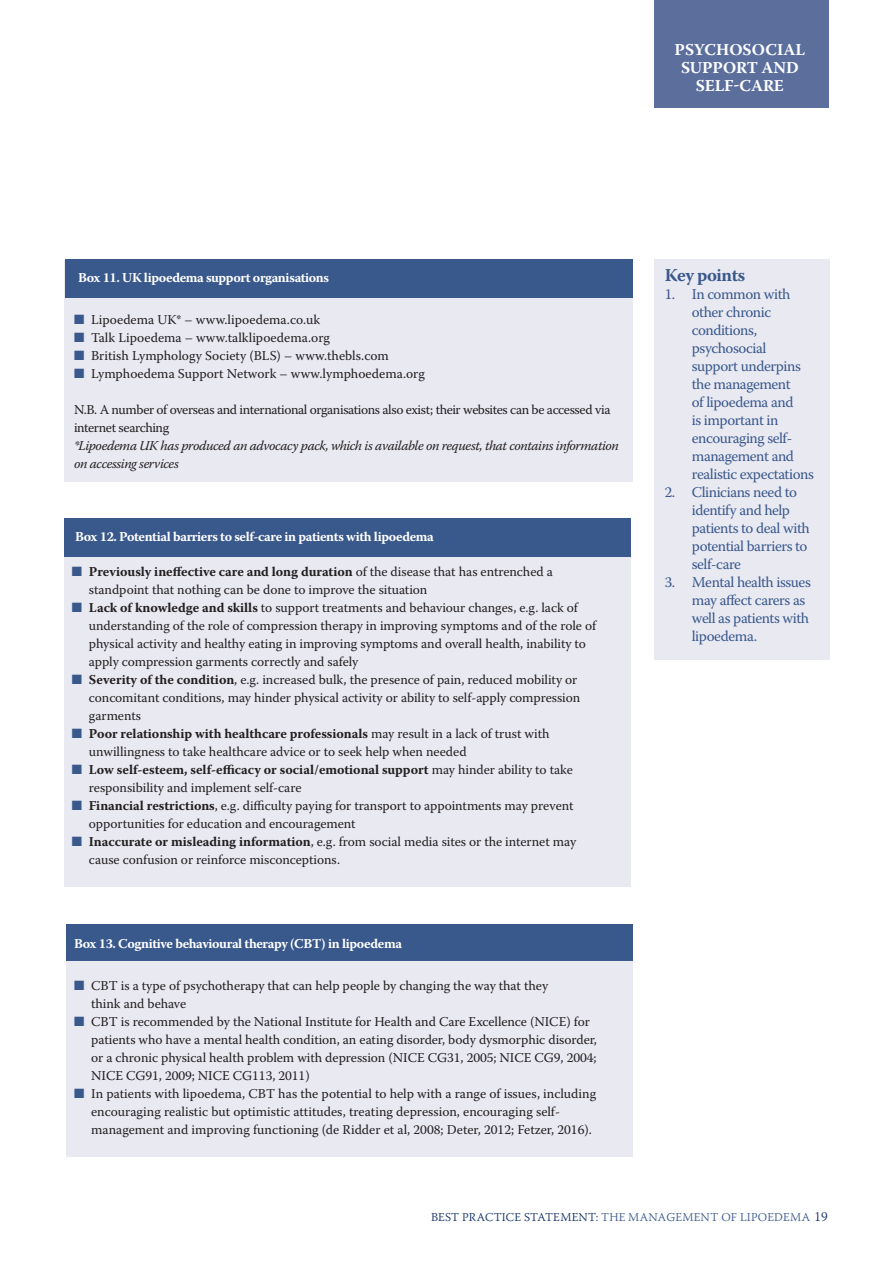
<style>
.page{position:relative;width:893px;height:1263px;background:#fff}
.page>*{position:absolute;margin:0;border:0;box-sizing:border-box;transform-origin:0 0}
.t1{font:700 18px "Warnock Pro";letter-spacing:-.025em;color:#39588b}
.t2{font:700 16.5px/18px "Warnock Pro";letter-spacing:-.005em;color:#fff;text-align:center}
.t3{font:15px/18px "Warnock Pro";letter-spacing:-.03em;color:#39588b}
.t4{font:13.5px/18px "Warnock Pro";letter-spacing:-.005em;color:#231f20}
.t5{font:700 13.5px "Warnock Pro";letter-spacing:-.03em;color:#fff}
.t6{font:13.5px/18px "Warnock Pro";letter-spacing:-.03em;color:#231f20}
.t7{font:italic 13.5px/18px "Warnock Pro";letter-spacing:-.03em;color:#231f20}
.t8{font:300 12px "Warnock Pro";letter-spacing:.015em;color:#39588b}
.s1{color:#39588b}
.s2{font-weight:700}
.s3{color:#0f2d65}
.s4{font-size:13.5px;color:#0f2d65}
</style>
<div class="page">
<div style="left:654px;top:0;width:174px;height:107px;background:#5b6e9c"></div>
<div style="left:64px;top:260px;width:568px;height:222px;background:#e9e9f2"></div>
<div style="left:65px;top:259px;width:567px;height:38px;background:#39588b"></div>
<div style="left:64px;top:541px;width:567px;height:346px;background:#e9e9f2"></div>
<div style="left:66px;top:949px;width:567px;height:208px;background:#e9e9f2"></div>
<div style="left:64px;top:518px;width:566px;height:38px;background:#39588b"></div>
<div style="left:66px;top:924px;width:566px;height:36px;background:#39588b"></div>
<div style="left:654px;top:259px;width:175px;height:400px;background:#e9e9f2"></div>
<p class="t2" style="left:675px;top:40px;width:132px">PSYCHOSOCIAL<br>SUPPORT AND<br>SELF-CARE</p>
<p class="t5" style="left:78px;top:270px;width:253px">Box 11. UK lipoedema support organisations</p>
<h1 class="t1" style="left:665px;top:264px;width:82px">Key points</h1>
<p class="t3" style="left:692px;top:285px;width:124px;text-indent:-27px">1. In common with other chronic conditions, psychosocial support underpins the management<br>of lipoedema and<br>is important in encouraging self&shy;management and realistic expectations</p>
<p class="t3" style="left:692px;top:483px;width:119px;text-indent:-27px">2. Clinicians need to identify and help patients to deal with potential barriers to self-care</p>
<p class="t3" style="left:692px;top:573px;width:120px;text-indent:-27px">3. Mental health issues may affect carers as well as patients with lipoedema.</p>
<p class="t4" style="left:74px;top:310px;width:248px"><span class="s1">■</span> Lipoedema UK* – www.lipoedema.co.uk</p>
<p class="t4" style="left:74px;top:328px;width:257px"><span class="s1">■</span> Talk Lipoedema – www.talklipoedema.org</p>
<p class="t4" style="left:74px;top:346px;width:316px"><span class="s1">■</span> British Lymphology Society (BLS) – www.thebls.com</p>
<p class="t4" style="left:74px;top:364px;width:352px"><span class="s1">■</span> Lymphoedema Support Network – www.lymphoedema.org</p>
<p class="t6" style="left:74px;top:400px;width:538px">N.B. A number of overseas and international organisations also exist; their websites can be accessed via internet searching</p>
<p class="t7" style="left:74px;top:436px;width:546px">*Lipoedema UK has produced an advocacy pack, which is available on request, that contains information on accessing services</p>
<p class="t5" style="left:75px;top:529px;width:360px">Box 12. Potential barriers to self-care in patients with lipoedema</p>
<p class="t4" style="left:89px;top:562px;width:466px;text-indent:-17px"><span class="s1">■</span> <span class="s2">Previously ineffective care and long duration</span> of the disease that has entrenched a standpoint that nothing can be done to improve the situation</p>
<p class="t4" style="left:89px;top:598px;width:509px;text-indent:-17px"><span class="s1">■</span> <span class="s2">Lack of knowledge and skills</span> to support treatments and behaviour changes, e.g. lack of understanding of the role of compression therapy in improving symptoms and of the role of physical activity and healthy eating in improving symptoms and overall health, inability to apply compression garments correctly and safely</p>
<p class="t4" style="left:89px;top:670px;width:493px;text-indent:-17px"><span class="s1">■</span> <span class="s2">Severity of the condition</span>, e.g. increased bulk, the presence of pain, reduced mobility or concomitant conditions, may hinder physical activity or ability to self-apply compression garments</p>
<p class="t4" style="left:89px;top:724px;width:462px;text-indent:-17px"><span class="s1">■</span> <span class="s2">Poor relationship with healthcare professionals</span> may result in a lack of trust with unwillingness to take healthcare advice or to seek help when needed</p>
<p class="t4" style="left:89px;top:760px;width:486px;text-indent:-17px"><span class="s1">■</span> <span class="s2">Low self-esteem, self-efficacy or social/emotional support</span> may hinder ability to take responsibility and implement self-care</p>
<p class="t4" style="left:89px;top:796px;width:486px;text-indent:-17px"><span class="s1">■</span> <span class="s2">Financial restrictions</span>, e.g. difficulty paying for transport to appointments may prevent opportunities for education and encouragement</p>
<p class="t4" style="left:89px;top:832px;width:489px;text-indent:-17px"><span class="s1">■</span> <span class="s2">Inaccurate or misleading information</span>, e.g. from social media sites or the internet may cause confusion or reinforce misconceptions.</p>
<p class="t5" style="left:74px;top:935px;width:329px">Box 13. Cognitive behavioural therapy (CBT) in lipoedema</p>
<p class="t4" style="left:91px;top:976px;width:459px;text-indent:-17px"><span class="s1">■</span> CBT is a type of psychotherapy that can help people by changing the way that they think and behave</p>
<p class="t4" style="left:91px;top:1012px;width:507px;text-indent:-17px"><span class="s1">■</span> CBT is recommended by the National Institute for Health and Care Excellence (NICE) for patients who have a mental health condition, an eating disorder, body dysmorphic disorder, or a chronic physical health problem with depression (NICE CG31, 2005; NICE CG9, 2004; NICE CG91, 2009; NICE CG113, 2011)</p>
<p class="t4" style="left:91px;top:1084px;width:506px;text-indent:-17px"><span class="s1">■</span> In patients with lipoedema, CBT has the potential to help with a range of issues, including encouraging realistic but optimistic attitudes, treating depression, encouraging self&shy;management and improving functioning (de Ridder et al, 2008; Deter, 2012; Fetzer, 2016).</p>
<p class="t8" style="left:431px;top:1210px;width:398px"><span class="s3">BEST PRACTICE STATEMENT:</span> THE MANAGEMENT OF LIPOEDEMA <span class="s4">19</span></p>
</div>
